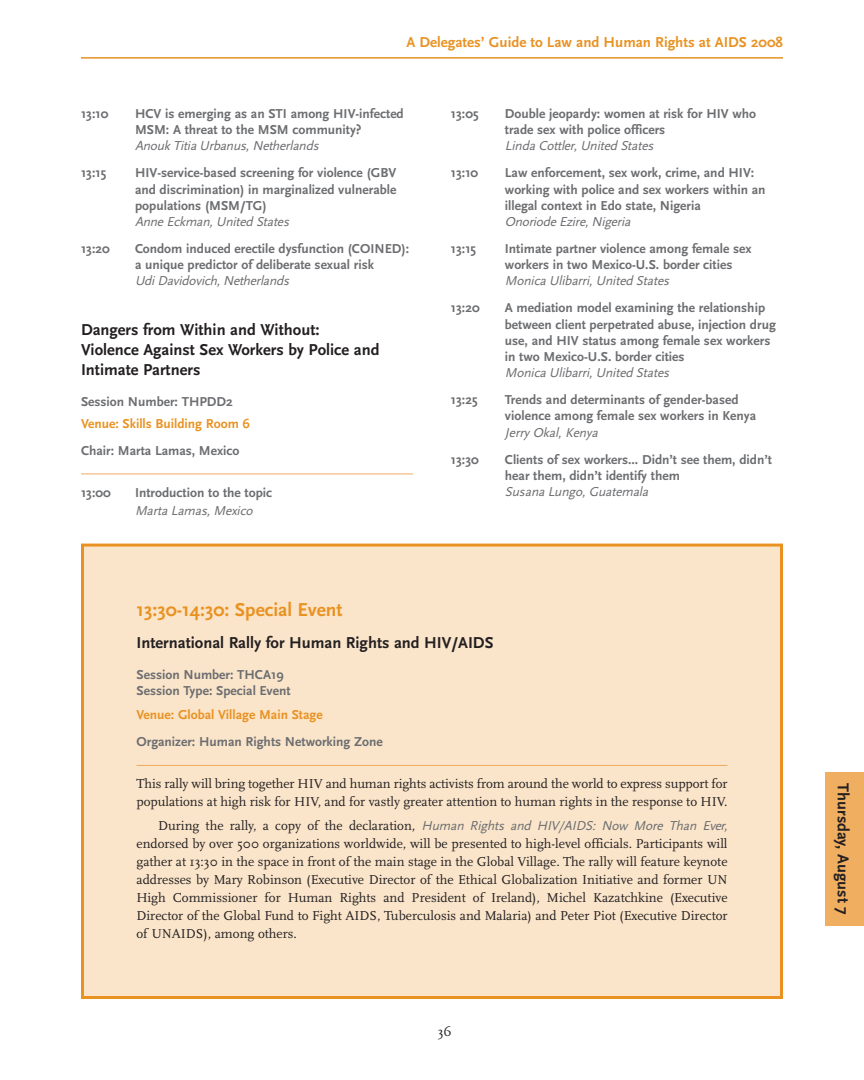
<style>
.page{position:relative;width:864px;height:1080px;background:#fff}
.page>*{position:absolute;margin:0;border:0;box-sizing:border-box;transform-origin:0 0}
.t1{font:700 19.5px "Scala Sans";color:#e99222}
.t2{font:700 16.5px/19.8px "Scala Sans";color:#231f20}
.t3{font:700 15px "Scala Sans";color:#e99222}
.t4{font:700 13.5px/16.2px "Scala Sans";color:#6c6d70}
.t5{font:13.5px/18px "Scala";color:#231f20}
.t6{font:italic 13.5px "Scala Sans";letter-spacing:-.015em;color:#6c6d70}
.t7{font:700 13.5px "Scala Sans";color:#e99222}
.s1{font-family:"Scala";font-style:normal;color:#231f20}
</style>
<div class="page">
<hr style="left:81px;top:474px;width:332px;height:1px;background:#efae60">
<hr style="left:81px;top:57px;width:702px;height:2px;background:#e99222">
<div style="left:825px;top:772px;width:39px;height:154px;background:#efae60"></div>
<div style="left:82px;top:545px;width:700px;height:453px;background:#fae5ca"></div>
<hr style="left:136px;top:765px;width:592px;height:1px;background:#efae60">
<div style="left:81px;top:544px;width:702px;height:455px;border:3px solid #e99222"></div>
<p class="t3" style="left:407px;top:35px;width:378px">A Delegates’ Guide to Law and Human Rights at AIDS 2008</p>
<p class="t4" style="left:81px;top:106px;width:29px">13:10</p>
<p class="t4" style="left:135px;top:106px;width:270px">HCV is emerging as an STI among HIV-infected<br>MSM: A threat to the MSM community?</p>
<p class="t6" style="left:135px;top:138px;width:187px">Anouk Titia Urbanus, Netherlands</p>
<p class="t4" style="left:81px;top:165px;width:27px">13:15</p>
<p class="t4" style="left:135px;top:165px;width:263px;text-align:justify">HIV-service-based screening for violence (GBV and discrimination) in marginalized vulnerable populations (MSM/TG)</p>
<p class="t6" style="left:135px;top:214px;width:158px">Anne Eckman, United States</p>
<p class="t4" style="left:81px;top:241px;width:30px">13:20</p>
<p class="t4" style="left:135px;top:241px;width:276px">Condom induced erectile dysfunction (COINED): a unique predictor of deliberate sexual risk</p>
<p class="t6" style="left:135px;top:273px;width:158px">Udi Davidovich, Netherlands</p>
<p class="t2" style="left:81px;top:321px;width:300px">Dangers from Within and Without:<br>Violence Against Sex Workers by Police and<br>Intimate Partners</p>
<p class="t4" style="left:81px;top:394px;width:153px">Session Number: THPDD2</p>
<p class="t7" style="left:81px;top:417px;width:170px">Venue: Skills Building Room 6</p>
<p class="t4" style="left:81px;top:443px;width:160px">Chair: Marta Lamas, Mexico</p>
<p class="t4" style="left:81px;top:485px;width:31px">13:00</p>
<p class="t4" style="left:135px;top:485px;width:139px">Introduction to the topic</p>
<p class="t6" style="left:135px;top:502px;width:121px">Marta Lamas, Mexico</p>
<p class="t4" style="left:451px;top:106px;width:29px">13:05</p>
<p class="t4" style="left:505px;top:106px;width:253px">Double jeopardy: women at risk for HIV who trade sex with police officers</p>
<p class="t6" style="left:505px;top:138px;width:152px">Linda Cottler, United States</p>
<p class="t4" style="left:451px;top:165px;width:29px">13:10</p>
<p class="t4" style="left:505px;top:165px;width:262px">Law enforcement, sex work, crime, and HIV: working with police and sex workers within an illegal context in Edo state, Nigeria</p>
<p class="t6" style="left:505px;top:214px;width:129px">Onoriode Ezire, Nigeria</p>
<p class="t4" style="left:451px;top:241px;width:27px">13:15</p>
<p class="t4" style="left:505px;top:241px;width:248px">Intimate partner violence among female sex workers in two Mexico-U.S. border cities</p>
<p class="t6" style="left:505px;top:273px;width:168px">Monica Ulibarri, United States</p>
<p class="t4" style="left:451px;top:300px;width:30px">13:20</p>
<p class="t4" style="left:505px;top:300px;width:272px">A mediation model examining the relationship between client perpetrated abuse, injection drug use, and HIV status among female sex workers in two Mexico-U.S. border cities</p>
<p class="t6" style="left:505px;top:365px;width:168px">Monica Ulibarri, United States</p>
<p class="t4" style="left:451px;top:392px;width:28px">13:25</p>
<p class="t4" style="left:505px;top:392px;width:253px">Trends and determinants of gender-based violence among female sex workers in Kenya</p>
<p class="t6" style="left:505px;top:424px;width:97px">J erry Okal, Kenya</p>
<p class="t4" style="left:451px;top:452px;width:29px">13:30</p>
<p class="t4" style="left:505px;top:452px;width:269px">Clients of sex workers... Didn’t see them, didn’t hear them, didn’t identify them</p>
<p class="t6" style="left:505px;top:484px;width:147px">Susana Lungo, Guatemala</p>
<h1 class="t1" style="left:136px;top:600px;width:208px">13:30-14:30: Special Event</h1>
<p class="t2" style="left:136px;top:633px;width:359px">International Rally for Human Rights and HIV/AIDS</p>
<p class="t4" style="left:136px;top:667px;width:156px">Session Number: THCA19<br>Session Type: Special Event</p>
<p class="t7" style="left:136px;top:708px;width:188px">Venue: Global Village Main Stage</p>
<p class="t4" style="left:136px;top:734px;width:248px">Organizer: Human Rights Networking Zone</p>
<p class="t5" style="left:136px;top:776px;width:593px">This rally will bring together HIV and human rights activists from around the world to express support for populations at high risk for HIV, and for vastly greater attention to human rights in the response to HIV.</p>
<p class="t6" style="left:158px;top:817px;width:573px"><span class="s1">During the rally, a copy of the declaration,</span> Human Rights and HIV/AIDS: Now More Than Ever,</p>
<p class="t5" style="left:136px;top:836px;width:593px;text-align:justify">endorsed by over 500 organizations worldwide, will be presented to high-level officials. Participants will gather at 13:30 in the space in front of the main stage in the Global Village. The rally will feature keynote addresses by Mary Robinson (Executive Director of the Ethical Globalization Initiative and former UN High Commissioner for Human Rights and President of Ireland), Michel Kazatchkine (Executive Director of the Global Fund to Fight AIDS, Tuberculosis and Malaria) and Peter Piot (Executive Director of UNAIDS), among others.</p>
<p class="t5" style="left:438px;top:1024px;width:16px">36</p>
<p class="t2" style="left:853px;top:783px;width:133px;rotate:90deg">Thursday, August 7</p>
</div>
